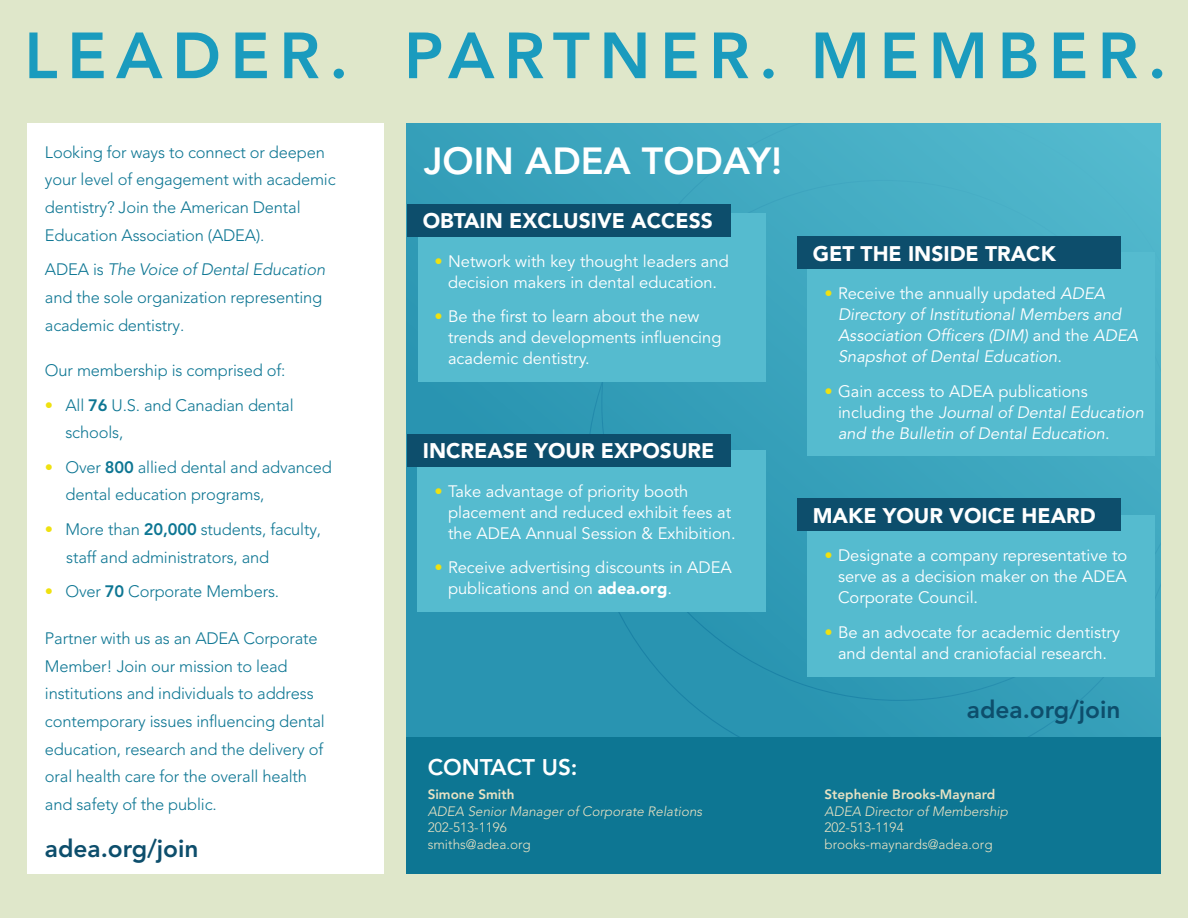
<style>
.page{position:relative;width:1188px;height:918px;background:#dfe7ca}
.page>*{position:absolute;margin:0;border:0;box-sizing:border-box;transform-origin:0 0}
.header_type{font:800 64.5px "Avenir";letter-spacing:.145em;color:#1a9bbe}
.interior_H1{font:800 37.5px "Avenir";color:#fff}
.interior_H1-2{font:800 24.45px "Avenir";color:#0d4e6c}
.interior_H1-3{font:800 22.5px "Avenir";color:#fff}
.interior_H2{font:900 21px "Avenir";color:#fff}
.letter_copy{font:300 16.5px/27.6px "Avenir";letter-spacing:-.01em;color:#0d7693}
.t1{font:16.5px/21px "Avenir";color:#fff}
.t2{font:italic 16.5px/21px "Avenir";color:#fff}
.contact_email{font:300 13.5px "Avenir";color:#e8e2c3}
.contact_name{font:italic 300 13.5px "Avenir";color:#e8e2c3}
.contact_name-2{font:800 13.5px "Avenir";color:#e8e2c3}
.s1{font-style:italic}
.s2{color:#efe110}
.s3{font-weight:800}
.s4{font-weight:300;color:#efe110}
.s5{font-weight:900}
.s6{font-weight:300;font-style:normal;color:#efe110}
.s7{font-style:normal}
</style>
<div class="page">
<svg style="left:407px;top:124px;width:194px;height:614px;background:#2d98b4"></svg>
<svg style="left:586px;top:180px;width:575px;height:558px;background:#2c97b3"></svg>
<svg style="left:601px;top:124px;width:560px;height:577px;background:#3da5be"></svg>
<div style="left:27px;top:124px;width:357px;height:750px;background:#fff"></div>
<div style="left:418px;top:213px;width:348px;height:169px;background:#55bbcf"></div>
<div style="left:407px;top:204px;width:324px;height:32px;background:#0d4e6c"></div>
<div style="left:417px;top:450px;width:349px;height:162px;background:#55bbcf"></div>
<div style="left:407px;top:434px;width:324px;height:32px;background:#0d4e6c"></div>
<div style="left:807px;top:515px;width:348px;height:162px;background:#55bbcf"></div>
<div style="left:807px;top:253px;width:348px;height:203px;background:#55bbcf"></div>
<div style="left:797px;top:236px;width:324px;height:33px;background:#0d4e6c"></div>
<div style="left:797px;top:499px;width:324px;height:32px;background:#0d4e6c"></div>
<div style="left:407px;top:738px;width:754px;height:136px;background:#0d7693"></div>
<p class="header_type" style="left:24px;top:18px;width:1144px">LEADER. PARTNER. MEMBER.</p>
<p class="letter_copy" style="left:45px;top:138px;width:292px">Looking for ways to connect or deepen your level of engagement with academic dentistry? Join the American Dental Education Association (ADEA).</p>
<p class="letter_copy" style="left:45px;top:256px;width:282px">ADEA is <span class="s1">The Voice of Dental Education </span>and the sole organization representing academic dentistry.</p>
<p class="letter_copy" style="left:45px;top:357px;width:242px">Our membership is comprised of:</p>
<p class="letter_copy" style="left:65px;top:391px;width:230px;text-indent:-20px"><span class="s2">•</span> All <span class="s3">76</span> U.S. and Canadian dental schools,</p>
<p class="letter_copy" style="left:65px;top:453px;width:268px;text-indent:-20px"><span class="s2">•</span> Over <span class="s3">800</span> allied dental and advanced dental education programs,</p>
<p class="letter_copy" style="left:66px;top:515px;width:256px;text-indent:-21px"><span class="s2">•</span> More than <span class="s3">20,000</span> students, faculty, staff and administrators, and</p>
<p class="letter_copy" style="left:45px;top:577px;width:236px"><span class="s2">•</span> Over <span class="s3">70</span> Corporate Members.</p>
<p class="letter_copy" style="left:45px;top:625px;width:281px">Partner with us as an ADEA Corporate Member! Join our mission to lead institutions and individuals to address contemporary issues influencing dental education, research and the delivery of oral health care for the overall health and safety of the public.</p>
<p class="interior_H1-2" style="left:45px;top:834px;width:155px">adea.org/join</p>
<p class="interior_H1" style="left:424px;top:138px;width:360px">JOIN ADEA TODAY!</p>
<p class="interior_H2" style="left:423px;top:208px;width:292px">OBTAIN EXCLUSIVE ACCESS</p>
<p class="t1" style="left:435px;top:251px;width:296px;text-align:center"><span class="s4">•</span> Network with key thought leaders and decision makers in dental education.</p>
<p class="t1" style="left:448px;top:306px;width:275px;text-indent:-14px"><span class="s4">•</span> Be the first to learn about the new trends and developments influencing academic dentistry.</p>
<p class="interior_H2" style="left:423px;top:438px;width:293px">INCREASE YOUR EXPOSURE</p>
<p class="t1" style="left:448px;top:481px;width:289px;text-indent:-14px"><span class="s4">•</span> Take advantage of priority booth placement and reduced exhibit fees at the ADEA Annual Session &amp; Exhibition.</p>
<p class="t1" style="left:448px;top:557px;width:285px;text-indent:-14px"><span class="s4">•</span> Receive advertising discounts in ADEA publications and on <span class="s5">adea.org</span>.</p>
<p class="interior_H1-3" style="left:428px;top:754px;width:151px">CONTACT US:</p>
<p class="contact_name-2" style="left:428px;top:786px;width:88px">Simone Smith</p>
<p class="contact_name" style="left:428px;top:803px;width:276px">ADEA Senior Manager of Corporate Relations</p>
<p class="contact_email" style="left:428px;top:820px;width:81px">202-513-1196</p>
<p class="contact_email" style="left:428px;top:836px;width:105px">smiths@adea.org</p>
<p class="interior_H2" style="left:813px;top:241px;width:245px">GET THE INSIDE TRACK</p>
<p class="t2" style="left:838px;top:283px;width:302px;text-indent:-14px"><span class="s6">•</span> <span class="s7">Receive the annually updated</span> ADEA Directory of Institutional Members and Association Officers (DIM) <span class="s7">and the</span> ADEA Snapshot of Dental Education<span class="s7">.</span></p>
<p class="t2" style="left:838px;top:381px;width:307px;text-indent:-14px"><span class="s6">•</span> <span class="s7">Gain access to ADEA publications including the</span> Journal of Dental Education and the Bulletin of Dental Education<span class="s7">.</span></p>
<p class="interior_H2" style="left:813px;top:503px;width:285px">MAKE YOUR VOICE HEARD</p>
<p class="t1" style="left:838px;top:546px;width:291px;text-align:justify;text-indent:-14px"><span class="s4">•</span> Designate a company representative to serve as a decision maker on the ADEA Corporate Council.</p>
<p class="t1" style="left:825px;top:622px;width:297px;text-align:center"><span class="s4">•</span> Be an advocate for academic dentistry and dental and craniofacial research.</p>
<p class="interior_H1-2" style="left:967px;top:695px;width:155px">adea.org/join</p>
<p class="contact_name-2" style="left:825px;top:786px;width:172px">Stephenie Brooks-Maynard</p>
<p class="contact_name" style="left:825px;top:803px;width:185px">ADEA Director of Membership</p>
<p class="contact_email" style="left:825px;top:820px;width:81px">202-513-1194</p>
<p class="contact_email" style="left:825px;top:836px;width:170px">brooks-maynards@adea.org</p>
</div>
